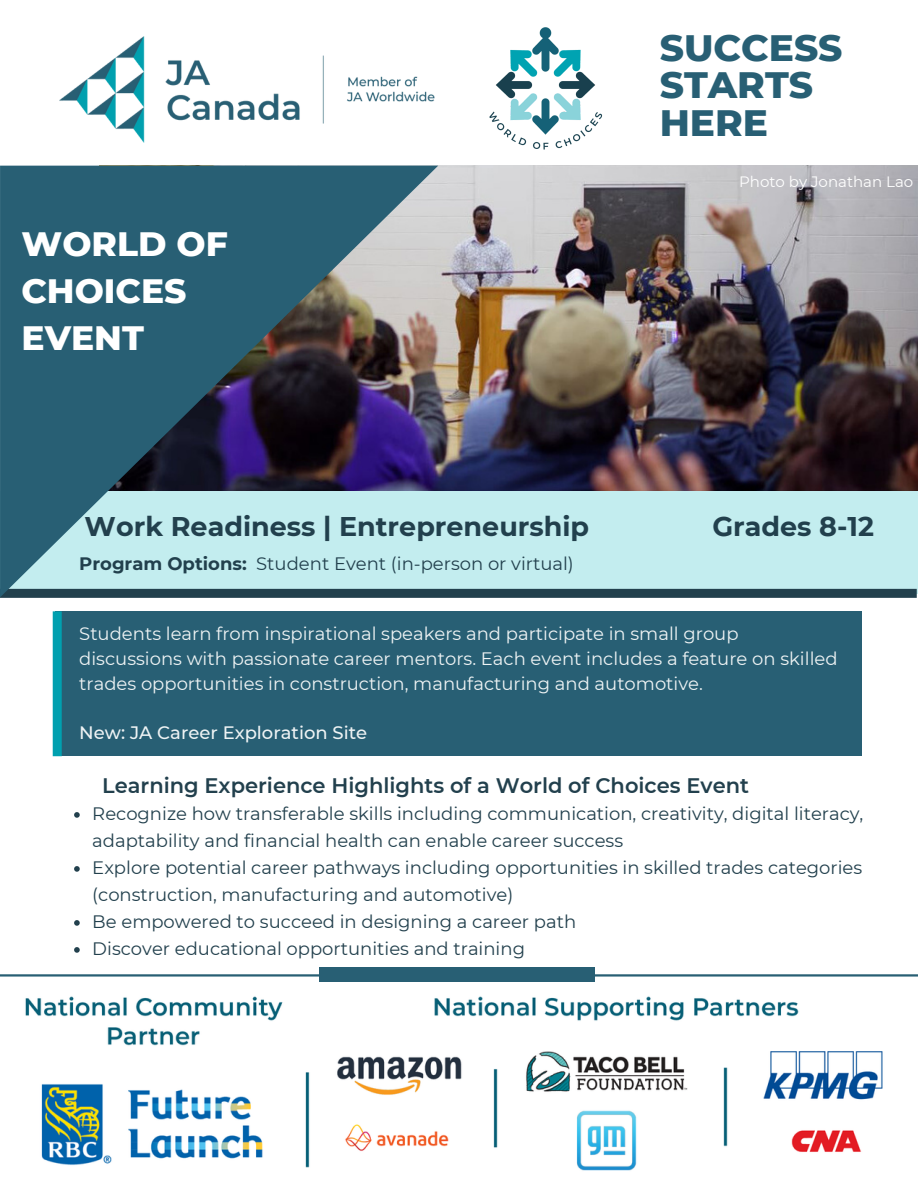
<style>
.page{position:relative;width:918px;height:1188px;background:#fff}
.page>*{position:absolute;margin:0;border:0;box-sizing:border-box;transform-origin:0 0}
.t1{font:800 37.5px/37.2px "Montserrat";color:#285f74}
.t2{font:800 34.5px/47.2px "Montserrat";color:#fff}
.t3{font:700 27px "Montserrat";color:#22404d}
.t4{font:600 21px "Montserrat";color:#22404d}
.t5{font:18px/27px "Montserrat";color:#22404d}
.t6{font:18px/24.8px "Montserrat";color:#eef3f4}
.t7{font:500 18px "Montserrat";color:#eef3f4}
.t8{font:15px "Montserrat";color:#fff}
.s1{font-weight:700}
</style>
<div class="page">
<img style="left:59px;top:36px;width:376px;height:107px">
<img style="left:99px;top:165px;width:819px;height:327px">
<div style="left:0;top:492px;width:918px;height:102px;background:#c3edef"></div>
<div style="left:0;top:589px;width:917px;height:9px;background:#22404d"></div>
<svg style="left:0;top:166px;width:438px;height:431px;fill:#285f74"></svg>
<img style="left:25px;top:977px;width:858px;height:194px">
<hr style="left:0;top:974px;width:918px;height:3px;background:#285f74">
<div style="left:55px;top:611px;width:807px;height:145px;background:#285f74"></div>
<div style="left:53px;top:611px;width:9px;height:145px;background:#00a0af"></div>
<div style="left:320px;top:967px;width:275px;height:14px;background:#285f74"></div>
<img style="left:489px;top:27px;width:114px;height:123px">
<svg style="left:74px;top:812px;width:6px;height:6px"></svg>
<svg style="left:74px;top:866px;width:6px;height:6px"></svg>
<svg style="left:74px;top:920px;width:6px;height:6px"></svg>
<svg style="left:74px;top:947px;width:6px;height:6px"></svg>
<h2 class="t1" style="left:660px;top:29px;width:184px">SUCCESS<br>STARTS<br>HERE</h2>
<h2 class="t2" style="left:22px;top:220px;width:208px">WORLD OF<br>CHOICES<br>EVENT</h2>
<p class="t3" style="left:85px;top:510px;width:506px">Work Readiness | Entrepreneurship</p>
<h5 class="t5" style="left:79px;top:550px;width:496px"><span class="s1">Program Options:</span> Student Event (in-person or virtual)</h5>
<p class="t8" style="left:739px;top:173px;width:176px">Photo by Jonathan Lao</p>
<h5 class="t3" style="left:712px;top:510px;width:163px">Grades 8-12</h5>
<h1 class="t6" style="left:79px;top:622px;width:760px">Students learn from inspirational speakers and participate in small group discussions with passionate career mentors. Each event includes a feature on skilled trades opportunities in construction, manufacturing and automotive.</h1>
<p class="t7" style="left:79px;top:722px;width:289px">New: JA Career Exploration Site</p>
<p class="t4" style="left:102px;top:773px;width:648px">Learning Experience Highlights of a World of Choices Event</p>
<h4 class="t5" style="left:92px;top:800px;width:773px">Recognize how transferable skills including communication, creativity, digital literacy, adaptability and financial health can enable career success</h4>
<h3 class="t5" style="left:92px;top:854px;width:771px">Explore potential career pathways including opportunities in skilled trades categories (construction, manufacturing and automotive)</h3>
<p class="t5" style="left:92px;top:908px;width:485px">Be empowered to succeed in designing a career path</p>
<p class="t5" style="left:92px;top:935px;width:434px">Discover educational opportunities and training</p>
</div>
